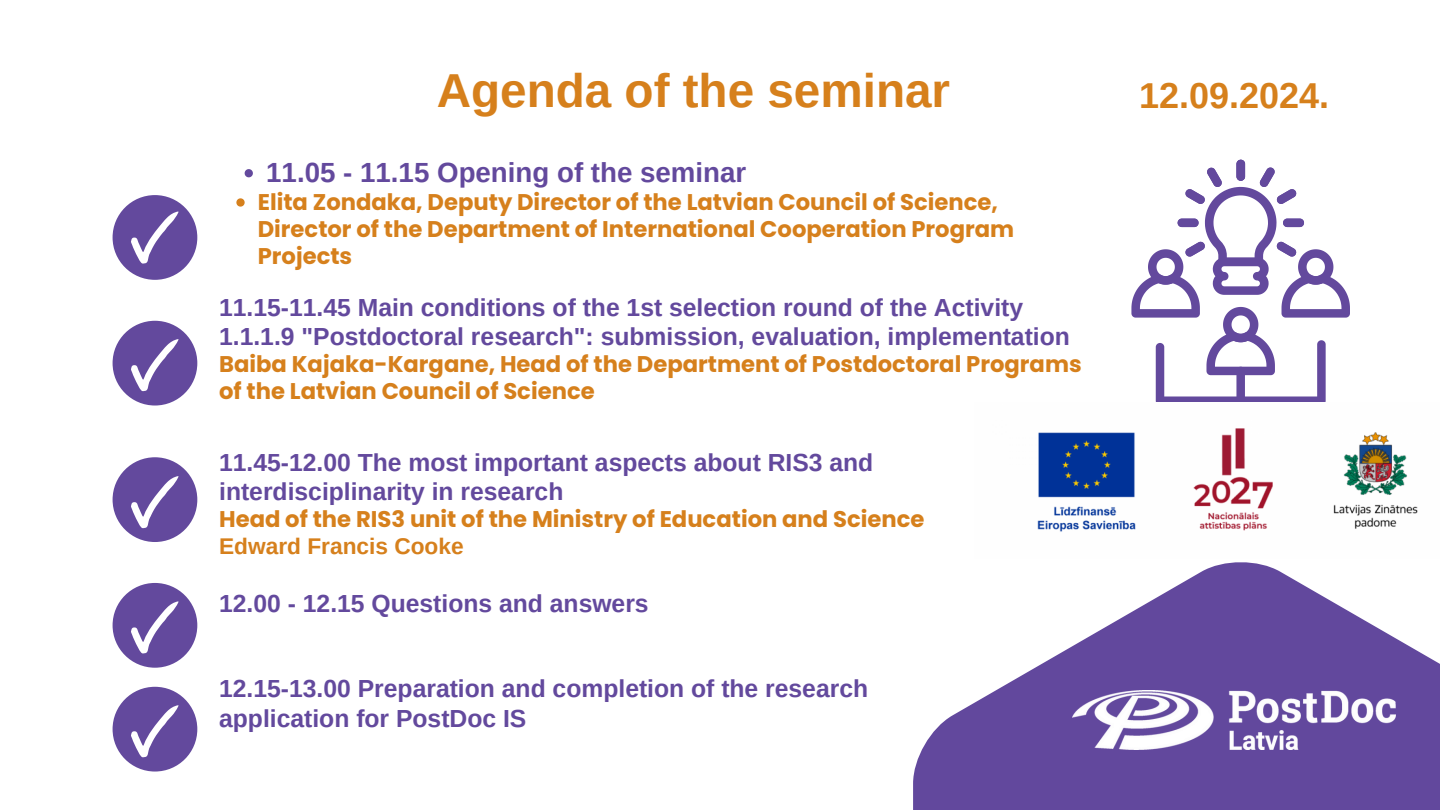
<style>
.page{position:relative;width:1440px;height:810px;background:#fff}
.page>*{position:absolute;margin:0;border:0;box-sizing:border-box;transform-origin:0 0}
.t1{font:700 47.6px "Arimo";color:#d6801c}
.t2{font:700 36px "Arimo";color:#d6801c}
.t3{font:700 27.7px "Arimo";color:#63499d}
.t4{font:700 24.7px/29.2px "Arimo";color:#63499d}
.t5{font:700 22.7px/27px "Poppins";color:#d6801c}
.s1{font-family:"Arimo"}
</style>
<div class="page">
<div style="left:113px;top:195px;width:84px;height:85px;background:#63499d;border-radius:50%"></div>
<div style="left:113px;top:321px;width:84px;height:85px;background:#63499d;border-radius:50%"></div>
<div style="left:113px;top:457px;width:84px;height:85px;background:#63499d;border-radius:50%"></div>
<div style="left:113px;top:583px;width:84px;height:85px;background:#63499d;border-radius:50%"></div>
<svg style="left:131px;top:212px;width:48px;height:52px"></svg>
<svg style="left:131px;top:339px;width:48px;height:52px"></svg>
<svg style="left:131px;top:476px;width:48px;height:52px"></svg>
<svg style="left:131px;top:601px;width:48px;height:53px"></svg>
<svg style="left:1132px;top:160px;width:218px;height:242px"></svg>
<svg style="left:913px;top:562px;width:527px;height:248px;fill:#62489d"></svg>
<div style="left:113px;top:687px;width:84px;height:85px;background:#63499d;border-radius:50%"></div>
<svg style="left:131px;top:705px;width:48px;height:52px"></svg>
<img style="left:1073px;top:691px;width:322px;height:59px">
<img style="left:1037px;top:428px;width:381px;height:104px">
<svg style="left:245px;top:169px;width:8px;height:8px"></svg>
<svg style="left:236px;top:198px;width:9px;height:9px"></svg>
<p class="t1" style="left:437px;top:64px;width:515px">Agenda of the seminar</p>
<p class="t3" style="left:266px;top:157px;width:482px">11.05 - 11.15 Opening of the seminar</p>
<p class="t5" style="left:258px;top:189px;width:758px">Elita Zondaka, Deputy Director of the Latvian Council of Science,<br>Director of the Department of International Cooperation Program<br>Projects</p>
<p class="t4" style="left:219px;top:292px;width:852px">11.15-11.45 Main conditions of the 1st selection round of the Activity<br>1.1.1.9 "Postdoctoral research": submission, evaluation, implementation</p>
<p class="t5" style="left:219px;top:350px;width:864px">Baiba Kajaka-Kargane, Head of the Department of Postdoctoral Programs of the Latvian Council of Science</p>
<h1 class="t4" style="left:219px;top:448px;width:656px">11.45-12.00 The most important aspects about RIS3 and interdisciplinarity in research</h1>
<h1 class="t5" style="left:219px;top:506px;width:707px;line-height:26.2px">Head of the RIS3 unit of the Ministry of Education and Science<br><span class="s1">Edward Francis Cooke</span></h1>
<p class="t4" style="left:219px;top:589px;width:431px">12.00 - 12.15 Questions and answers</p>
<p class="t4" style="left:219px;top:674px;width:651px">12.15-13.00 Preparation and completion of the research application for PostDoc IS</p>
<p class="t2" style="left:1139px;top:75px;width:192px">12.09.2024.</p>
</div>
